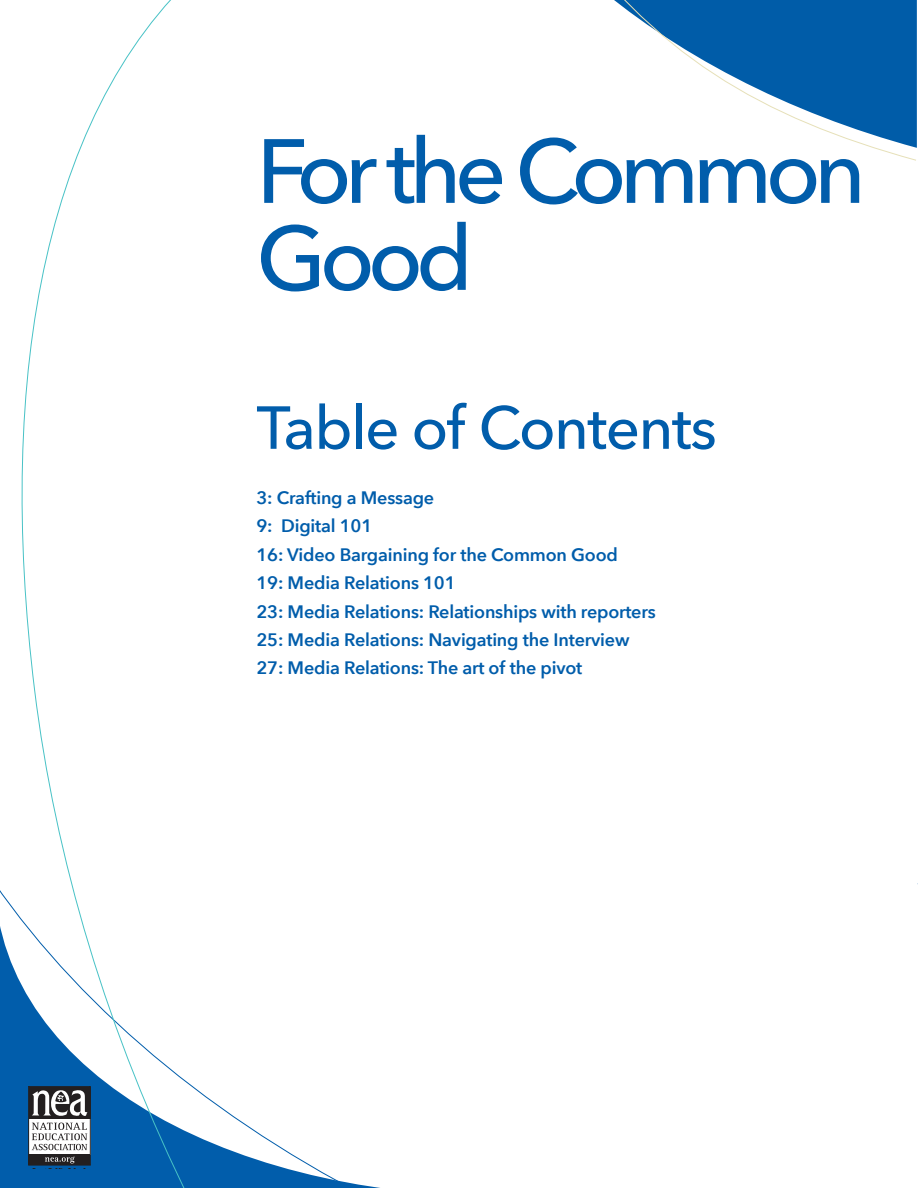
<style>
.page{position:relative;width:918px;height:1188px;background:#fff}
.page>*{position:absolute;margin:0;border:0;box-sizing:border-box;transform-origin:0 0}
.t1{font:500 90px/87px "Avenir Next";letter-spacing:-.075em;color:#015dab}
.t2{font:500 60px "Avenir Next";letter-spacing:-.025em;color:#015dab}
.Bold_Subheader{font:600 18px "Avenir Next";letter-spacing:-.01em;color:#015dab}
</style>
<div class="page">
<svg style="left:219px;top:1105px;width:161px;height:83px"></svg>
<svg style="left:0;top:0;width:219px;height:1188px"></svg>
<svg style="left:614px;top:0;width:303px;height:161px"></svg>
<p class="t1" style="left:256px;top:125px;width:611px">For the Common<br>Good</p>
<p class="t2" style="left:256px;top:377px;width:462px">Table of Contents</p>
<p class="Bold_Subheader" style="left:256px;top:482px;width:179px">3: Crafting a Message</p>
<p class="Bold_Subheader" style="left:256px;top:511px;width:117px">9: Digital 101</p>
<p class="Bold_Subheader" style="left:256px;top:539px;width:363px">16: Video Bargaining for the Common Good</p>
<p class="Bold_Subheader" style="left:256px;top:567px;width:201px">19: Media Relations 101</p>
<p class="Bold_Subheader" style="left:256px;top:596px;width:401px">23: Media Relations: Relationships with reporters</p>
<p class="Bold_Subheader" style="left:256px;top:624px;width:375px">25: Media Relations: Navigating the Interview</p>
<p class="Bold_Subheader" style="left:256px;top:653px;width:327px">27: Media Relations: The art of the pivot</p>
</div>
